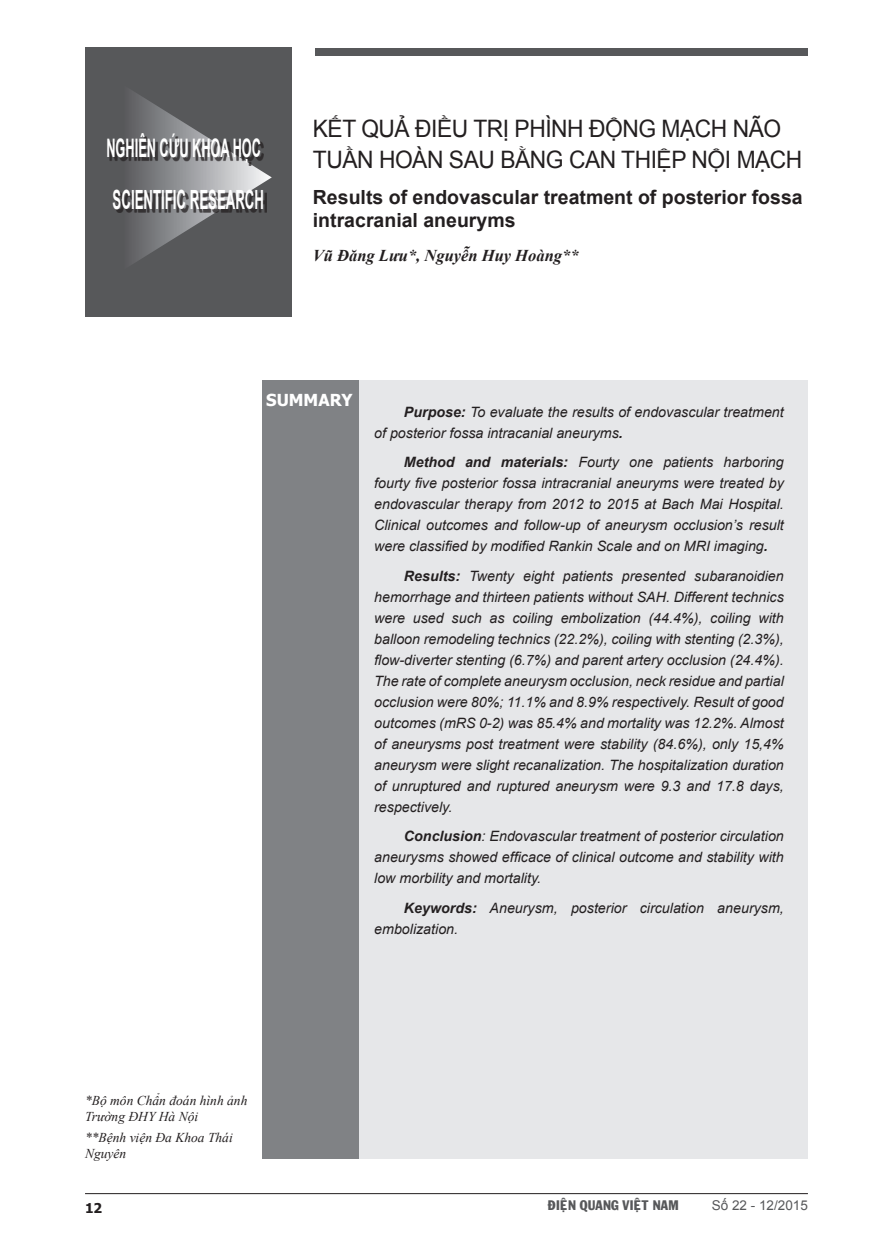
<style>
.page{position:relative;width:893px;height:1255px;background:#fff}
.page>*{position:absolute;margin:0;border:0;box-sizing:border-box;transform-origin:0 0}
.t1{font:700 26.4px "Arial";color:#fff;scale:.5 1}
.t2{font:700 25.5px "Arial";color:#fff;scale:.5 1}
.title_bai{font:24px/30px "Arial";letter-spacing:-.02em;color:#231f20;scale:.95 1}
.title_tieng_anh{font:700 19.5px/23.4px "Arial";color:#231f20}
.ten_tg{font:italic 700 16.5px "Times New Roman";color:#231f20}
.t3{font:700 16.5px "Tahoma";color:#fff}
.t4{font:italic 14.25px/21px "Arial";color:#231f20;text-align:justify}
.chu_thich_tg{font:italic 13.5px/16.2px "Times New Roman";color:#231f20}
.t5{font:13.5px "VNI Franko";color:#57585a}
.t6{font:13.5px "Arial";color:#57585a}
.t7{font:700 13.5px "Tahoma";color:#231f20}
.s1{font-weight:700}
</style>
<div class="page">
<hr style="left:85px;top:1193px;width:723px;height:1px;background:#231f20">
<div style="left:85px;top:48px;width:207px;height:269px;background:#57585a"></div>
<svg style="left:132px;top:91px;width:140px;height:173px"></svg>
<div style="left:110px;top:136px;width:154px;height:30px;background:#231f20;opacity:.75"></div>
<div style="left:115px;top:192px;width:152px;height:21px;background:#231f20;opacity:.75"></div>
<div style="left:316px;top:48px;width:492px;height:7px;background:#57585a"></div>
<div style="left:263px;top:380px;width:545px;height:778px;background:#e6e7e9"></div>
<div style="left:262px;top:380px;width:96px;height:778px;background:#808285"></div>
<p class="t2" style="left:106px;top:131px;width:311px">NGHIÊN CỨU KHOA HỌC</p>
<p class="t1" style="left:113px;top:182px;width:304px">SCIENTIFIC RESEARCH</p>
<p class="title_bai" style="left:313px;top:114px;width:517px">KẾT QUẢ ĐIỀU TRỊ PHÌNH ĐỘNG MẠCH NÃO<br>TUẦN HOÀN SAU BẰNG CAN THIỆP NỘI MẠCH</p>
<p class="title_tieng_anh" style="left:313px;top:186px;width:491px">Results of endovascular treatment of posterior fossa intracranial aneuryms</p>
<p class="ten_tg" style="left:313px;top:244px;width:267px">Vũ Đăng Lưu*, Nguyễn Huy Hoàng**</p>
<p class="t3" style="left:266px;top:388px;width:88px">SUMMARY</p>
<p class="t4" style="left:374px;top:401px;width:411px;text-indent:30px"><span class="s1">Purpose:</span> To evaluate the results of endovascular treatment of posterior fossa intracanial aneuryms<span class="s1">.</span></p>
<p class="t4" style="left:374px;top:452px;width:411px;text-indent:30px"><span class="s1">Method and materials:</span> Fourty one patients harboring fourty five posterior fossa intracranial aneuryms were treated by endovascular therapy from 2012 to 2015 at Bach Mai Hospital.<br>Clinical outcomes and follow-up of aneurysm occlusion’s result were classified by modified Rankin Scale and on MRI imaging<span class="s1">.</span></p>
<p class="t4" style="left:374px;top:565px;width:411px;text-indent:30px"><span class="s1">Results:</span> Twenty eight patients presented subaranoidien hemorrhage and thirteen patients without SAH. Different technics were used such as coiling embolization (44.4%), coiling with balloon remodeling technics (22.2%), coiling with stenting (2.3%), flow-diverter stenting (6.7%) and parent artery occlusion (24.4%).<br>The rate of complete aneurysm occlusion, neck residue and partial occlusion were 80%; 11.1% and 8.9% respectively. Result of good outcomes (mRS 0-2) was 85.4% and mortality was 12.2%. Almost of aneurysms post treatment were stability (84.6%), only 15,4% aneurysm were slight recanalization. The hospitalization duration of unruptured and ruptured aneurysm were 9.3 and 17.8 days, respectively.</p>
<p class="t4" style="left:374px;top:826px;width:411px;text-indent:30px"><span class="s1">Conclusion</span>: Endovascular treatment of posterior circulation aneurysms showed efficace of clinical outcome and stability with low morbility and mortality.</p>
<p class="t4" style="left:374px;top:897px;width:411px;text-indent:30px"><span class="s1">Keywords:</span> Aneurysm, posterior circulation aneurysm, embolization.</p>
<p class="chu_thich_tg" style="left:85px;top:1092px;width:164px">*Bộ môn Chẩn đoán hình ảnh<br>Trường ĐHY Hà Nội</p>
<p class="chu_thich_tg" style="left:85px;top:1128px;width:149px">**Bệnh viện Đa Khoa Thái<br>Nguyên</p>
<p class="t7" style="left:85px;top:1198px;width:19px">12</p>
<p class="t5" style="left:548px;top:1194px;width:132px">ÑIEÄN QUANG VIEÄT NAM</p>
<p class="t6" style="left:712px;top:1196px;width:98px">Số 22 - 12/2015</p>
</div>
